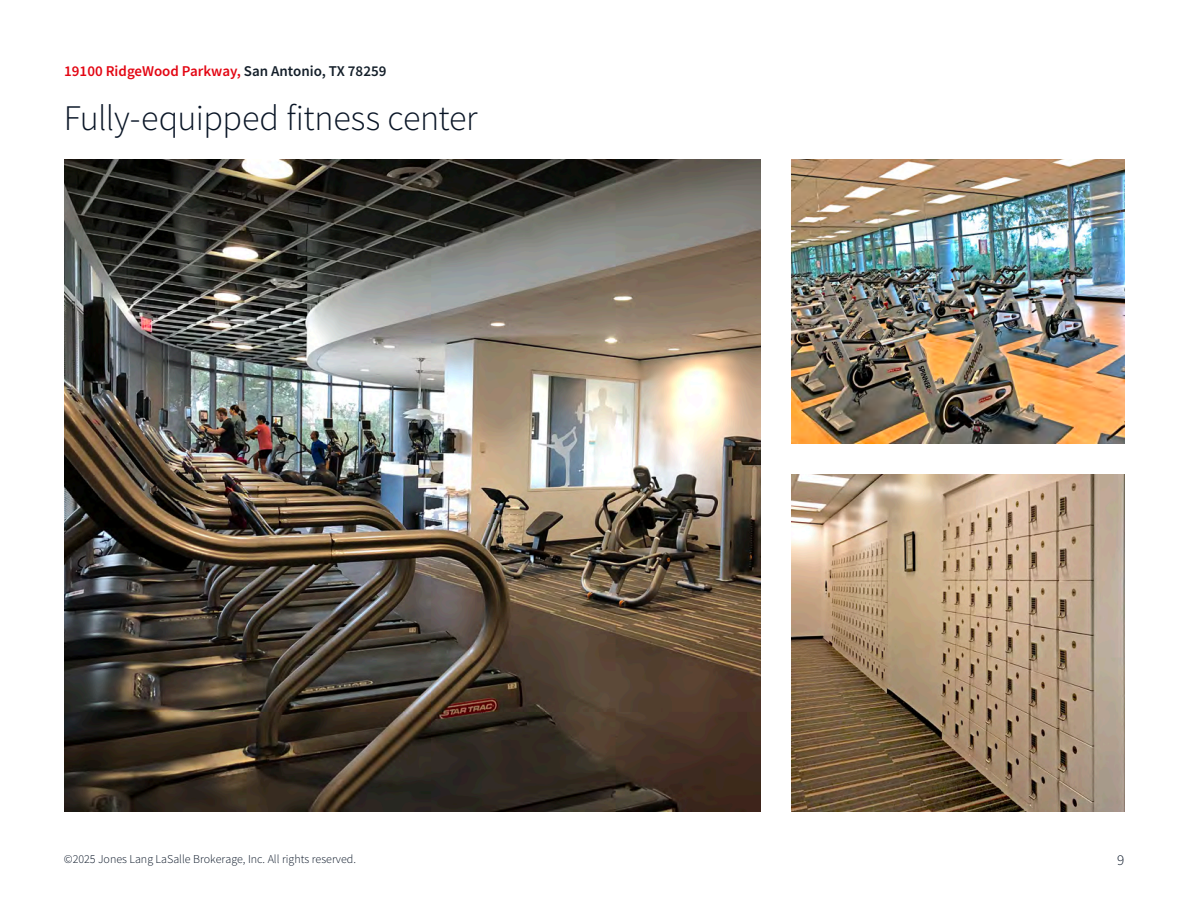
<style>
.page{position:relative;width:1188px;height:918px;background:#fff}
.page>*{position:absolute;margin:0;border:0;box-sizing:border-box;transform-origin:0 0}
.Section_heading_-_24pt{font:300 36px "Source Sans Pro";letter-spacing:-.01em;color:#091526}
.Body_Text__Can_be_10_or_12pt{font:600 15px "Source Sans Pro";color:#e30613}
.Page_no{font:300 15px "Source Sans Pro";color:#091526}
.Footer_text__can_be_8_or_10pt{font:300 12px "Source Sans Pro";color:#091526}
.s1{color:#131e29}
</style>
<div class="page">
<img style="left:64px;top:159px;width:696px;height:653px">
<img style="left:792px;top:159px;width:332px;height:284px">
<img style="left:792px;top:475px;width:332px;height:337px">
<p class="Body_Text__Can_be_10_or_12pt" style="left:64px;top:61px;width:324px">19100 RidgeWood Parkway, <span class="s1">San Antonio, TX 78259</span></p>
<p class="Section_heading_-_24pt" style="left:64px;top:96px;width:415px">Fully-equipped fitness center</p>
<p class="Footer_text__can_be_8_or_10pt" style="left:64px;top:852px;width:294px">©2025 Jones Lang LaSalle Brokerage, Inc. All rights reserved.</p>
<p class="Page_no" style="left:1117px;top:851px;width:9px">9</p>
</div>
